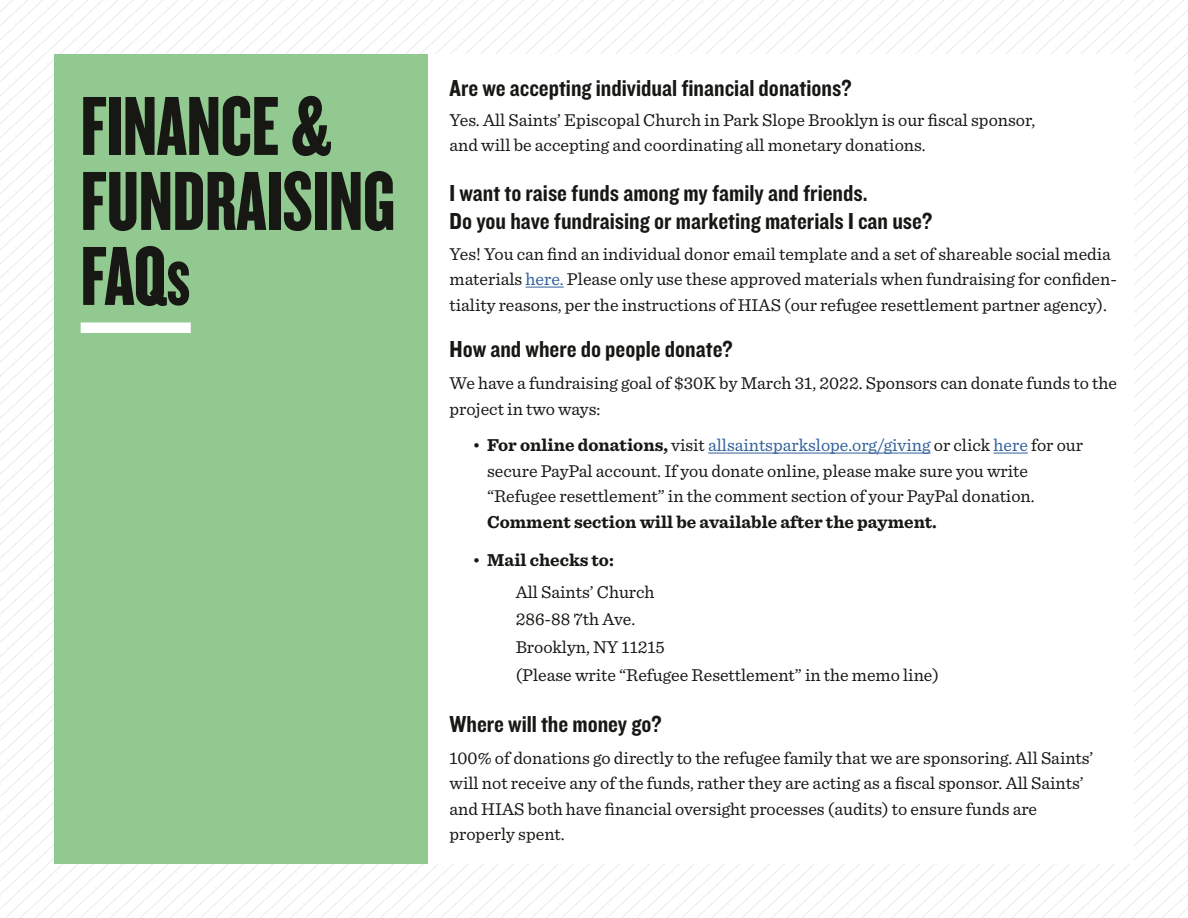
<style>
.page{position:relative;width:1188px;height:918px;background:#fff}
.page>*{position:absolute;margin:0;border:0;box-sizing:border-box;transform-origin:0 0}
.t1{font:87px "Knockout 68 Full Featherwt";color:#171714}
.t2{font:24px/28.5px "Knockout 50 Welterweight";color:#171714}
.t3{font:18px/25.5px "Sentinel";color:#171714}
.t4{font:700 18px "Sentinel";color:#171714}
.s1{color:#31609b}
.s2{font-weight:700}
.s3{font-weight:400}
</style>
<div class="page">
<svg style="left:514px;top:0;width:466px;height:918px"></svg>
<svg style="left:1131px;top:0;width:15px;height:918px"></svg>
<svg style="left:1146px;top:0;width:42px;height:918px"></svg>
<div style="left:54px;top:54px;width:374px;height:810px;background:#92c991"></div>
<div style="left:428px;top:54px;width:706px;height:810px;background:#fff"></div>
<hr style="left:526px;top:287px;width:38px;height:1px;background:#31609b">
<hr style="left:708px;top:453px;width:223px;height:1px;background:#31609b">
<hr style="left:994px;top:453px;width:34px;height:1px;background:#31609b">
<div style="left:81px;top:322px;width:110px;height:11px;background:#fff"></div>
<p class="t1" style="left:81px;top:73px;width:253px">FINANCE &amp;</p>
<p class="t1" style="left:81px;top:148px;width:316px">FUNDRAISING</p>
<p class="t1" style="left:81px;top:223px;width:111px">FAQs</p>
<p class="t2" style="left:450px;top:73px;width:404px">Are we accepting individual financial donations?</p>
<p class="t3" style="left:450px;top:106px;width:587px">Yes. All Saints’ Episcopal Church in Park Slope Brooklyn is our fiscal sponsor, and will be accepting and coordinating all monetary donations.</p>
<p class="t2" style="left:450px;top:178px;width:484px">I want to raise funds among my family and friends.<br>Do you have fundraising or marketing materials I can use?</p>
<p class="t3" style="left:450px;top:240px;width:669px">Yes! You can find an individual donor email template and a set of shareable social media materials <span class="s1">here.</span> Please only use these approved materials when fundraising for confiden&shy;tiality reasons, per the instructions of HIAS (our refugee resettlement partner agency).</p>
<p class="t2" style="left:450px;top:334px;width:285px">How and where do people donate?</p>
<p class="t3" style="left:450px;top:369px;width:669px">We have a fundraising goal of $30K by March 31, 2022. Sponsors can donate funds to the project in two ways:</p>
<p class="t3" style="left:487px;top:431px;width:597px;text-indent:-15px">• <span class="s2">For online donations,</span> visit <span class="s1">allsaintsparkslope.org/giving</span> or click <span class="s1">here</span> for our secure PayPal account. If you donate online, please make sure you write “Refugee resettlement” in the comment section of your PayPal donation.<br><span class="s2">Comment section will be available after the payment.</span></p>
<p class="t4" style="left:472px;top:545px;width:143px"><span class="s3">•</span> Mail checks to:</p>
<p class="t3" style="left:516px;top:578px;width:140px">All Saints’ Church</p>
<p class="t3" style="left:516px;top:605px;width:121px">286-88 7th Ave.</p>
<p class="t3" style="left:516px;top:633px;width:151px">Brooklyn, NY 11215</p>
<p class="t3" style="left:516px;top:661px;width:425px">(Please write “Refugee Resettlement” in the memo line)</p>
<p class="t2" style="left:450px;top:709px;width:214px">Where will the money go?</p>
<p class="t3" style="left:450px;top:744px;width:645px">100% of donations go directly to the refugee family that we are sponsoring. All Saints’ will not receive any of the funds, rather they are acting as a fiscal sponsor. All Saints’ and HIAS both have financial oversight processes (audits) to ensure funds are properly spent.</p>
</div>
